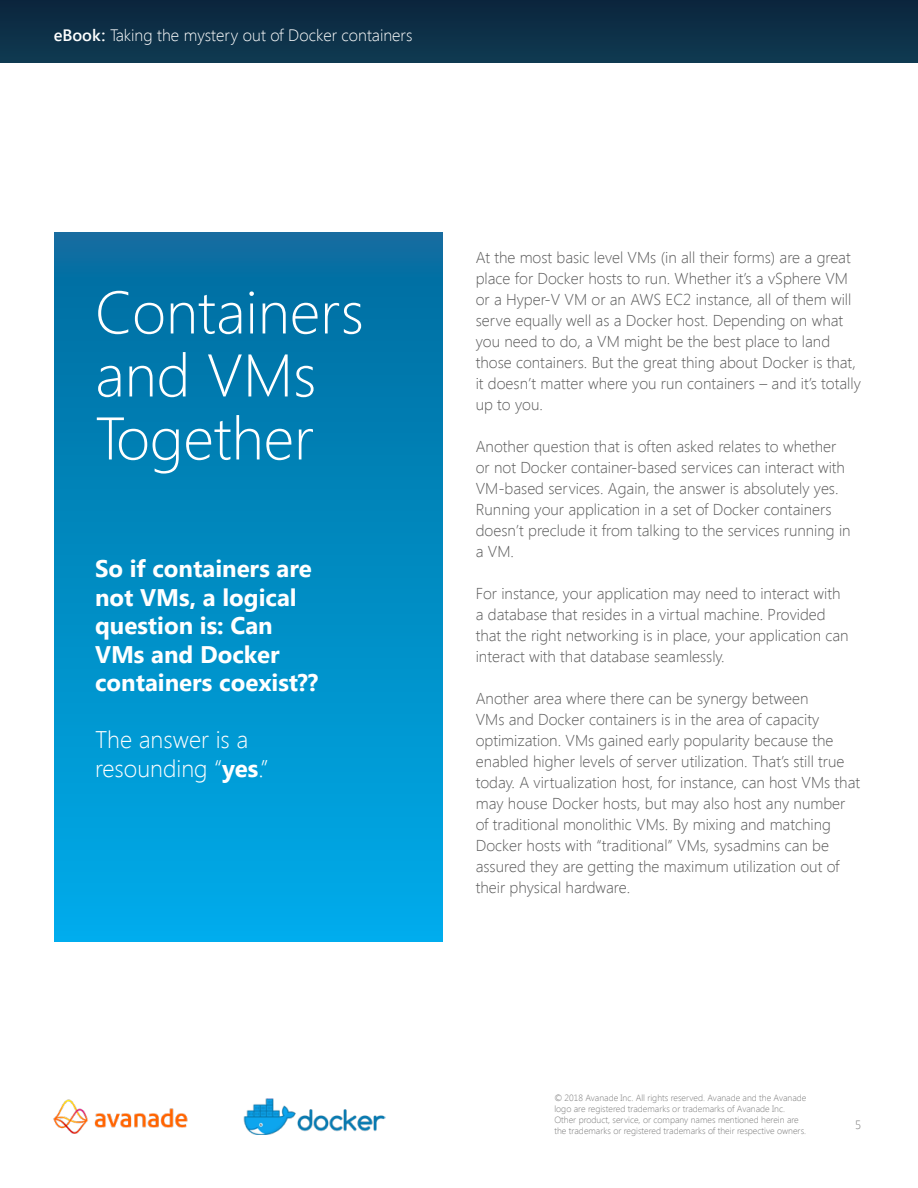
<style>
.page{position:relative;width:918px;height:1188px;background:#fff}
.page>*{position:absolute;margin:0;border:0;box-sizing:border-box;transform-origin:0 0}
.t1{font:300 60px/63px "Segoe UI";color:#fff}
.t2{font:700 24px/28.5px "Segoe UI";color:#fff}
.t3{font:300 24px/28.5px "Segoe UI";color:#fff}
.t4{font:300 16.5px "Segoe UI";color:#fff}
.t5{font:300 15.75px/21px "Segoe UI";color:#595959}
.t6{font:300 12px "Segoe UI";color:#787878}
.t7{font:300 9px/10.8px "Segoe UI";color:#787878}
.s1{font-weight:600}
.s2{font-weight:700}
</style>
<div class="page">
<img style="left:0;top:0;width:918px;height:62px">
<img style="left:53px;top:1099px;width:135px;height:35px">
<img style="left:243px;top:1099px;width:142px;height:35px">
<div style="left:54px;top:232px;width:388px;height:709px;background:linear-gradient(to bottom,#036c9d,#00acea)"></div>
<p class="t4" style="left:54px;top:23px;width:360px"><span class="s1">eBook:</span> Taking the mystery out of Docker containers</p>
<h1 class="t1" style="left:95px;top:279px;width:270px">Containers and VMs<br>Together</h1>
<h2 class="t2" style="left:95px;top:553px;width:225px">So if containers are not VMs, a logical question is: Can<br>VMs and Docker containers coexist??</h2>
<h2 class="t3" style="left:95px;top:725px;width:175px">The answer is a resounding “<span class="s2">yes</span>.”</h2>
<p class="t5" style="left:476px;top:247px;width:387px">At the most basic level VMs (in all their forms) are a great place for Docker hosts to run. Whether it’s a vSphere VM or a Hyper-V VM or an AWS EC2 instance, all of them will serve equally well as a Docker host. Depending on what you need to do, a VM might be the best place to land those containers. But the great thing about Docker is that, it doesn’t matter where you run containers – and it’s totally up to you.</p>
<p class="t5" style="left:476px;top:436px;width:376px">Another question that is often asked relates to whether or not Docker container-based services can interact with VM-based services. Again, the answer is absolutely yes.<br>Running your application in a set of Docker containers doesn’t preclude it from talking to the services running in a VM.</p>
<p class="t5" style="left:476px;top:583px;width:374px">For instance, your application may need to interact with a database that resides in a virtual machine. Provided that the right networking is in place, your application can interact with that database seamlessly.</p>
<p class="t5" style="left:476px;top:688px;width:386px">Another area where there can be synergy between<br>VMs and Docker containers is in the area of capacity optimization. VMs gained early popularity because the enabled higher levels of server utilization. That’s still true today. A virtualization host, for instance, can host VMs that may house Docker hosts, but may also host any number of traditional monolithic VMs. By mixing and matching Docker hosts with “traditional” VMs, sysadmins can be assured they are getting the maximum utilization out of their physical hardware.</p>
<p class="t7" style="left:554px;top:1093px;width:253px">© 2018 Avanade Inc. All rights reserved. Avanade and the Avanade logo are registered trademarks or trademarks of Avanade Inc.<br>Other product, service, or company names mentioned herein are the trademarks or registered trademarks of their respective owners.</p>
<p class="t6" style="left:855px;top:1117px;width:8px">5</p>
</div>
